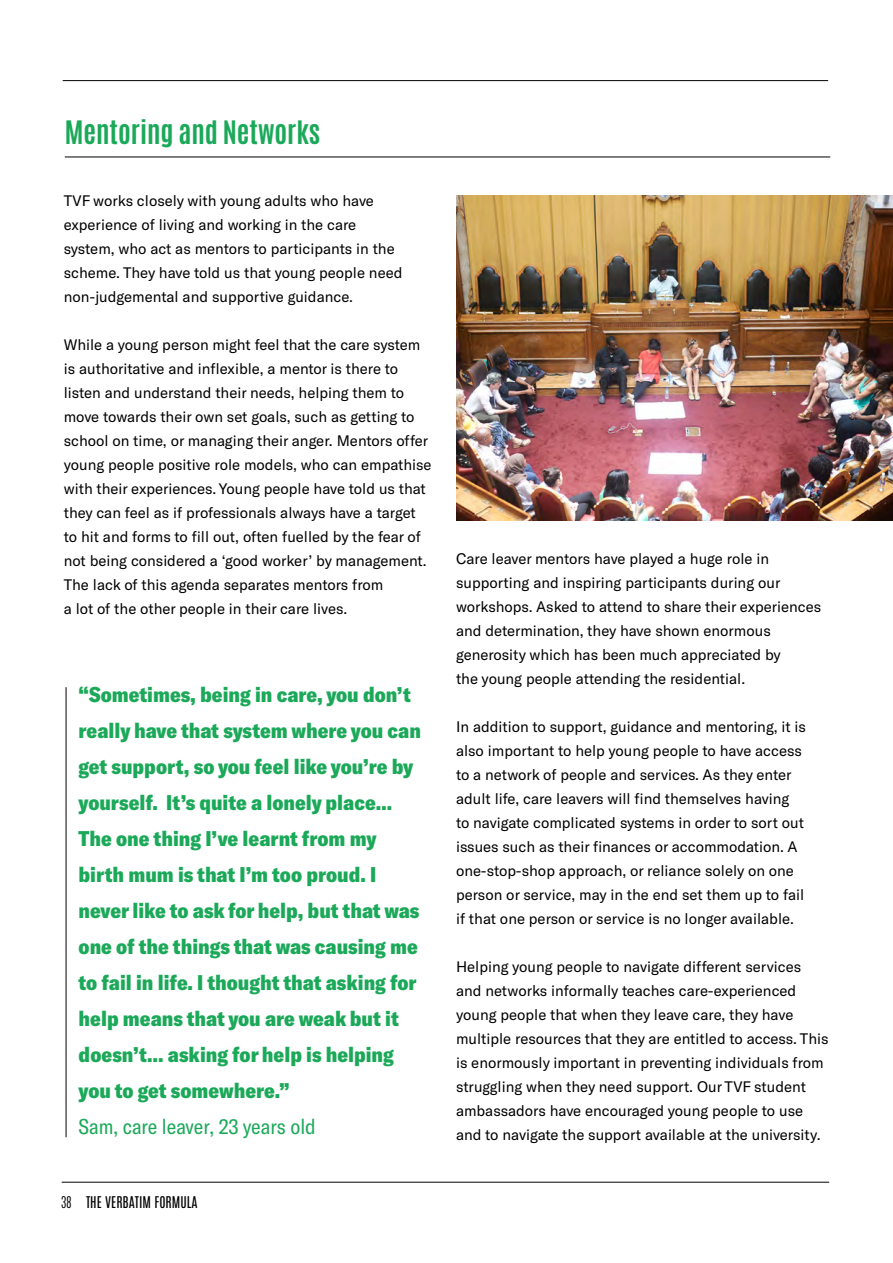
<style>
.page{position:relative;width:893px;height:1263px;background:#fff}
.page>*{position:absolute;margin:0;border:0;box-sizing:border-box;transform-origin:0 0}
.t1{font:700 27px "Antonio";color:#1ba959}
.t2{font:900 condensed 21px/36px "GT America";color:#1ba959}
.t3{font:condensed 21px "GT America";letter-spacing:-.005em;color:#1ba959}
.t4{font:15px/24px "GT America";color:#000}
.t5{font:13.5px "Antonio";color:#000}
.s1{font-weight:300}
</style>
<div class="page">
<hr style="left:62px;top:1182px;width:767px;height:1px;background:#000">
<hr style="left:65px;top:157px;width:765px;height:1px;background:#000">
<hr style="left:66px;top:687px;width:1px;height:450px;background:#000">
<hr style="left:63px;top:80px;width:765px;height:1px;background:#000">
<img style="left:456px;top:195px;width:437px;height:326px">
<h1 class="t1" style="left:65px;top:112px;width:257px">Mentoring and Networks</h1>
<p class="t4" style="left:64px;top:189px;width:340px">TVF works closely with young adults who have experience of living and working in the care system, who act as mentors to participants in the scheme. They have told us that young people need non-judgemental and supportive guidance.</p>
<p class="t4" style="left:64px;top:333px;width:369px">While a young person might feel that the care system is authoritative and inflexible, a mentor is there to listen and understand their needs, helping them to move towards their own set goals, such as getting to school on time, or managing their anger. Mentors offer young people positive role models, who can empathise with their experiences. Young people have told us that they can feel as if professionals always have a target to hit and forms to fill out, often fuelled by the fear of not being considered a ‘good worker’ by management.<br>The lack of this agenda separates mentors from<br>a lot of the other people in their care lives.</p>
<p class="t2" style="left:79px;top:676px;width:344px">“Sometimes, being in care, you don’t really have that system where you can get support, so you feel like you’re by yourself. It’s quite a lonely place… The one thing I’ve learnt from my birth mum is that I’m too proud. I never like to ask for help, but that was one of the things that was causing me to fail in life. I thought that asking for help means that you are weak but it doesn’t… asking for help is helping you to get somewhere.”</p>
<h2 class="t3" style="left:79px;top:1114px;width:239px">Sam, care leaver, 23 years old</h2>
<p class="t5" style="left:62px;top:1192px;width:137px"><span class="s1">38</span> THE VERBATIM FORMULA</p>
<p class="t4" style="left:456px;top:546px;width:367px">Care leaver mentors have played a huge role in supporting and inspiring participants during our workshops. Asked to attend to share their experiences and determination, they have shown enormous generosity which has been much appreciated by<br>the young people attending the residential.</p>
<p class="t4" style="left:456px;top:714px;width:351px">In addition to support, guidance and mentoring, it is also important to help young people to have access to a network of people and services. As they enter adult life, care leavers will find themselves having to navigate complicated systems in order to sort out issues such as their finances or accommodation. A one-stop-shop approach, or reliance solely on one person or service, may in the end set them up to fail if that one person or service is no longer available.</p>
<p class="t4" style="left:456px;top:954px;width:374px">Helping young people to navigate different services and networks informally teaches care-experienced young people that when they leave care, they have multiple resources that they are entitled to access. This is enormously important in preventing individuals from struggling when they need support. Our TVF student ambassadors have encouraged young people to use and to navigate the support available at the university.</p>
</div>
